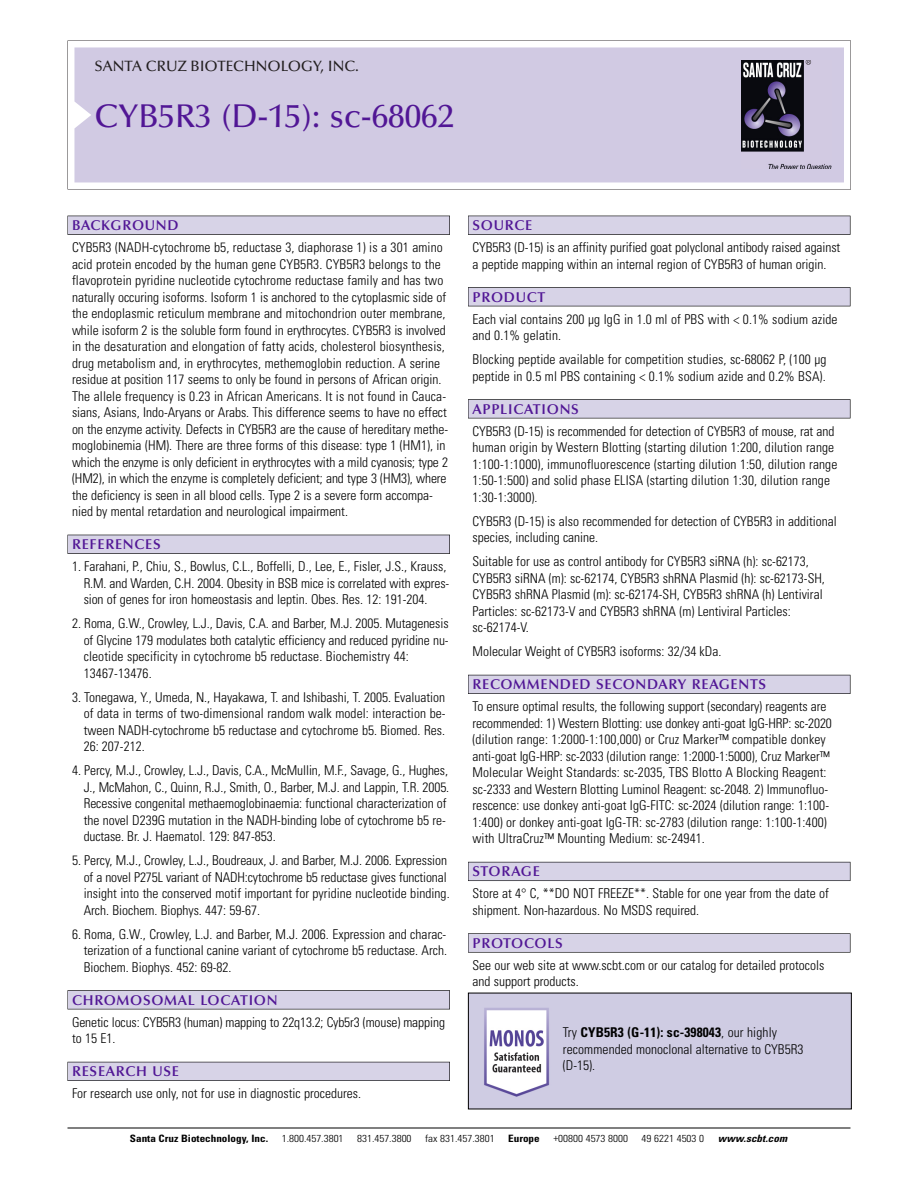
<style>
.page{position:relative;width:918px;height:1188px;background:#fff}
.page>*{position:absolute;margin:0;border:0;box-sizing:border-box;transform-origin:0 0}
.t1{font:500 33px "Optima";color:#511695}
.t2{font:500 15px "Optima";color:#231f20}
.t3{font:600 14.25px "Optima";letter-spacing:.05em;color:#511695}
.t4{font:300 condensed 13.5px/16.5px "Univers";color:#000}
.t5{font:300 condensed 10.2px "Univers";color:#000;scale:1.1 1}
.t6{font:700 condensed 10.2px "Univers";color:#000;scale:1.1 1}
.t7{font:italic 700 condensed 10.2px "Univers";letter-spacing:.005em;color:#000;scale:1.1 1}
.s1{font-weight:700}
</style>
<div class="page">
<svg style="left:68px;top:40px;width:783px;height:149px"></svg>
<div style="left:74px;top:47px;width:770px;height:135px;background:#d1cae3"></div>
<img style="left:741px;top:60px;width:90px;height:108px">
<div style="left:68px;top:216px;width:382px;height:19px;background:#525155"></div>
<div style="left:68px;top:216px;width:381px;height:18px;background:#d7d3e7"></div>
<div style="left:68px;top:535px;width:382px;height:19px;background:#515055"></div>
<div style="left:68px;top:535px;width:381px;height:18px;background:#d7d3e7"></div>
<div style="left:68px;top:990px;width:382px;height:19px;background:#545357"></div>
<div style="left:68px;top:991px;width:381px;height:18px;background:#d7d3e7"></div>
<div style="left:68px;top:1062px;width:382px;height:19px;background:#54535a"></div>
<div style="left:68px;top:1062px;width:381px;height:18px;background:#d7d3e7"></div>
<div style="left:468px;top:216px;width:382px;height:19px;background:#525155"></div>
<div style="left:468px;top:216px;width:382px;height:18px;background:#d7d3e7"></div>
<div style="left:468px;top:287px;width:382px;height:19px;background:#525155"></div>
<div style="left:468px;top:288px;width:382px;height:18px;background:#d7d3e7"></div>
<div style="left:468px;top:399px;width:382px;height:19px;background:#545357"></div>
<div style="left:468px;top:400px;width:382px;height:18px;background:#d7d3e7"></div>
<div style="left:468px;top:675px;width:382px;height:19px;background:#54535a"></div>
<div style="left:468px;top:675px;width:382px;height:18px;background:#d7d3e7"></div>
<div style="left:468px;top:862px;width:382px;height:19px;background:#5b5a62"></div>
<div style="left:468px;top:862px;width:382px;height:18px;background:#d7d3e7"></div>
<div style="left:468px;top:933px;width:382px;height:20px;background:#666667"></div>
<div style="left:468px;top:934px;width:382px;height:18px;background:#d7d3e7"></div>
<hr style="left:68px;top:1128px;width:782px;height:1px;background:#000">
<img style="left:470px;top:995px;width:380px;height:112px">
<p class="t2" style="left:94px;top:61px;width:266px">SANTA CRUZ BIOTECHNOLOGY, INC.</p>
<h1 class="t1" style="left:94px;top:103px;width:361px">CYB5R3 (D-15): sc-68062</h1>
<p class="t3" style="left:72px;top:219px;width:108px">BACKGROUND</p>
<p class="t4" style="left:72px;top:240px;width:378px">CYB5R3 (NADH-cytochrome b5, reductase 3, diaphorase 1) is a 301 amino acid protein encoded by the human gene CYB5R3. CYB5R3 belongs to the flavoprotein pyridine nucleotide cytochrome reductase family and has two naturally occuring isoforms. Isoform 1 is anchored to the cytoplasmic side of the endoplasmic reticulum membrane and mitochondrion outer membrane, while isoform 2 is the soluble form found in erythrocytes. CYB5R3 is involved in the desaturation and elongation of fatty acids, cholesterol biosynthesis, drug metabolism and, in erythrocytes, methemoglobin reduction. A serine residue at position 117 seems to only be found in persons of African origin.<br>The allele frequency is 0.23 in African Americans. It is not found in Cauca&shy;sians, Asians, Indo-Aryans or Arabs. This difference seems to have no effect on the enzyme activity. Defects in CYB5R3 are the cause of hereditary methe&shy;moglobinemia (HM). There are three forms of this disease: type 1 (HM1), in which the enzyme is only deficient in erythrocytes with a mild cyanosis; type 2 (HM2), in which the enzyme is completely deficient; and type 3 (HM3), where the deficiency is seen in all blood cells. Type 2 is a severe form accompa&shy;nied by mental retardation and neurological impairment.</p>
<p class="t3" style="left:72px;top:539px;width:90px">REFERENCES</p>
<p class="t4" style="left:84px;top:559px;width:367px;text-indent:-12px">1. Farahani, P., Chiu, S., Bowlus, C.L., Boffelli, D., Lee, E., Fisler, J.S., Krauss,<br>R.M. and Warden, C.H. 2004. Obesity in BSB mice is correlated with expres&shy;sion of genes for iron homeostasis and leptin. Obes. Res. 12: 191-204.</p>
<p class="t4" style="left:84px;top:616px;width:366px;text-indent:-12px">2. Roma, G.W., Crowley, L.J., Davis, C.A. and Barber, M.J. 2005. Mutagenesis of Glycine 179 modulates both catalytic efficiency and reduced pyridine nu&shy;cleotide specificity in cytochrome b5 reductase. Biochemistry 44:<br>13467-13476.</p>
<p class="t4" style="left:84px;top:690px;width:363px;text-align:justify;text-indent:-12px">3. Tonegawa, Y., Umeda, N., Hayakawa, T. and Ishibashi, T. 2005. Evaluation of data in terms of two-dimensional random walk model: interaction be&shy;tween NADH-cytochrome b5 reductase and cytochrome b5. Biomed. Res.<br>26: 207-212.</p>
<p class="t4" style="left:84px;top:763px;width:367px;text-indent:-12px">4. Percy, M.J., Crowley, L.J., Davis, C.A., McMullin, M.F., Savage, G., Hughes, J., McMahon, C., Quinn, R.J., Smith, O., Barber, M.J. and Lappin, T.R. 2005.<br>Recessive congenital methaemoglobinaemia: functional characterization of the novel D239G mutation in the NADH-binding lobe of cytochrome b5 re&shy;ductase. Br. J. Haematol. 129: 847-853.</p>
<p class="t4" style="left:84px;top:853px;width:367px;text-indent:-12px">5. Percy, M.J., Crowley, L.J., Boudreaux, J. and Barber, M.J. 2006. Expression of a novel P275L variant of NADH:cytochrome b5 reductase gives functional insight into the conserved motif important for pyridine nucleotide binding.<br>Arch. Biochem. Biophys. 447: 59-67.</p>
<p class="t4" style="left:84px;top:927px;width:365px;text-align:justify;text-indent:-12px">6. Roma, G.W., Crowley, L.J. and Barber, M.J. 2006. Expression and charac&shy;terization of a functional canine variant of cytochrome b5 reductase. Arch.<br>Biochem. Biophys. 452: 69-82.</p>
<p class="t3" style="left:72px;top:994px;width:207px">CHROMOSOMAL LOCATION</p>
<p class="t4" style="left:72px;top:1015px;width:375px">Genetic locus: CYB5R3 (human) mapping to 22q13.2; Cyb5r3 (mouse) mapping to 15 E1.</p>
<p class="t3" style="left:72px;top:1066px;width:109px">RESEARCH USE</p>
<p class="t4" style="left:72px;top:1086px;width:290px">For research use only, not for use in diagnostic procedures.</p>
<p class="t3" style="left:473px;top:219px;width:61px">SOURCE</p>
<p class="t4" style="left:473px;top:240px;width:369px">CYB5R3 (D-15) is an affinity purified goat polyclonal antibody raised against a peptide mapping within an internal region of CYB5R3 of human origin.</p>
<p class="t3" style="left:473px;top:291px;width:74px">PRODUCT</p>
<p class="t4" style="left:473px;top:312px;width:367px">Each vial contains 200 µg IgG in 1.0 ml of PBS with &lt; 0.1% sodium azide and 0.1% gelatin.</p>
<p class="t4" style="left:473px;top:352px;width:356px">Blocking peptide available for competition studies, sc-68062 P, (100 µg peptide in 0.5 ml PBS containing &lt; 0.1% sodium azide and 0.2% BSA).</p>
<p class="t3" style="left:473px;top:403px;width:108px">APPLICATIONS</p>
<p class="t4" style="left:473px;top:424px;width:366px">CYB5R3 (D-15) is recommended for detection of CYB5R3 of mouse, rat and human origin by Western Blotting (starting dilution 1:200, dilution range 1:100-1:1000), immunofluorescence (starting dilution 1:50, dilution range 1:50-1:500) and solid phase ELISA (starting dilution 1:30, dilution range 1:30-1:3000).</p>
<p class="t4" style="left:473px;top:514px;width:366px">CYB5R3 (D-15) is also recommended for detection of CYB5R3 in additional species, including canine.</p>
<p class="t4" style="left:473px;top:554px;width:354px">Suitable for use as control antibody for CYB5R3 siRNA (h): sc-62173, CYB5R3 siRNA (m): sc-62174, CYB5R3 shRNA Plasmid (h): sc-62173-SH, CYB5R3 shRNA Plasmid (m): sc-62174-SH, CYB5R3 shRNA (h) Lentiviral Particles: sc-62173-V and CYB5R3 shRNA (m) Lentiviral Particles: sc-62174-V.</p>
<p class="t4" style="left:473px;top:644px;width:250px">Molecular Weight of CYB5R3 isoforms: 32/34 kDa.</p>
<p class="t3" style="left:473px;top:679px;width:295px">RECOMMENDED SECONDARY REAGENTS</p>
<p class="t4" style="left:473px;top:699px;width:361px">To ensure optimal results, the following support (secondary) reagents are recommended: 1) Western Blotting: use donkey anti-goat IgG-HRP: sc-2020 (dilution range: 1:2000-1:100,000) or Cruz Marker™ compatible donkey anti-goat IgG-HRP: sc-2033 (dilution range: 1:2000-1:5000), Cruz Marker™ Molecular Weight Standards: sc-2035, TBS Blotto A Blocking Reagent: sc-2333 and Western Blotting Luminol Reagent: sc-2048. 2) Immunofluo&shy;rescence: use donkey anti-goat IgG-FITC: sc-2024 (dilution range: 1:100- 1:400) or donkey anti-goat IgG-TR: sc-2783 (dilution range: 1:100-1:400) with UltraCruz™ Mounting Medium: sc-24941.</p>
<p class="t3" style="left:473px;top:866px;width:69px">STORAGE</p>
<p class="t4" style="left:473px;top:886px;width:358px">Store at 4° C, **DO NOT FREEZE**. Stable for one year from the date of shipment. Non-hazardous. No MSDS required.</p>
<p class="t3" style="left:473px;top:937px;width:92px">PROTOCOLS</p>
<p class="t4" style="left:473px;top:958px;width:353px">See our web site at www.scbt.com or our catalog for detailed protocols and support products.</p>
<p class="t4" style="left:563px;top:1025px;width:242px">Try <span class="s1">CYB5R3 (G-11): sc-398043</span>, our highly recommended monoclonal alternative to CYB5R3 (D-15).</p>
<p class="t6" style="left:130px;top:1135px;width:127px">Santa Cruz Biotechnology, Inc.</p>
<p class="t5" style="left:282px;top:1135px;width:58px">1.800.457.3801</p>
<p class="t5" style="left:357px;top:1135px;width:51px">831.457.3800</p>
<p class="t5" style="left:425px;top:1135px;width:65px">fax 831.457.3801</p>
<p class="t6" style="left:508px;top:1135px;width:30px">Europe</p>
<p class="t5" style="left:553px;top:1135px;width:69px">+00800 4573 8000</p>
<p class="t5" style="left:642px;top:1135px;width:58px">49 6221 4503 0</p>
<p class="t7" style="left:718px;top:1135px;width:64px">www.scbt.com</p>
</div>
